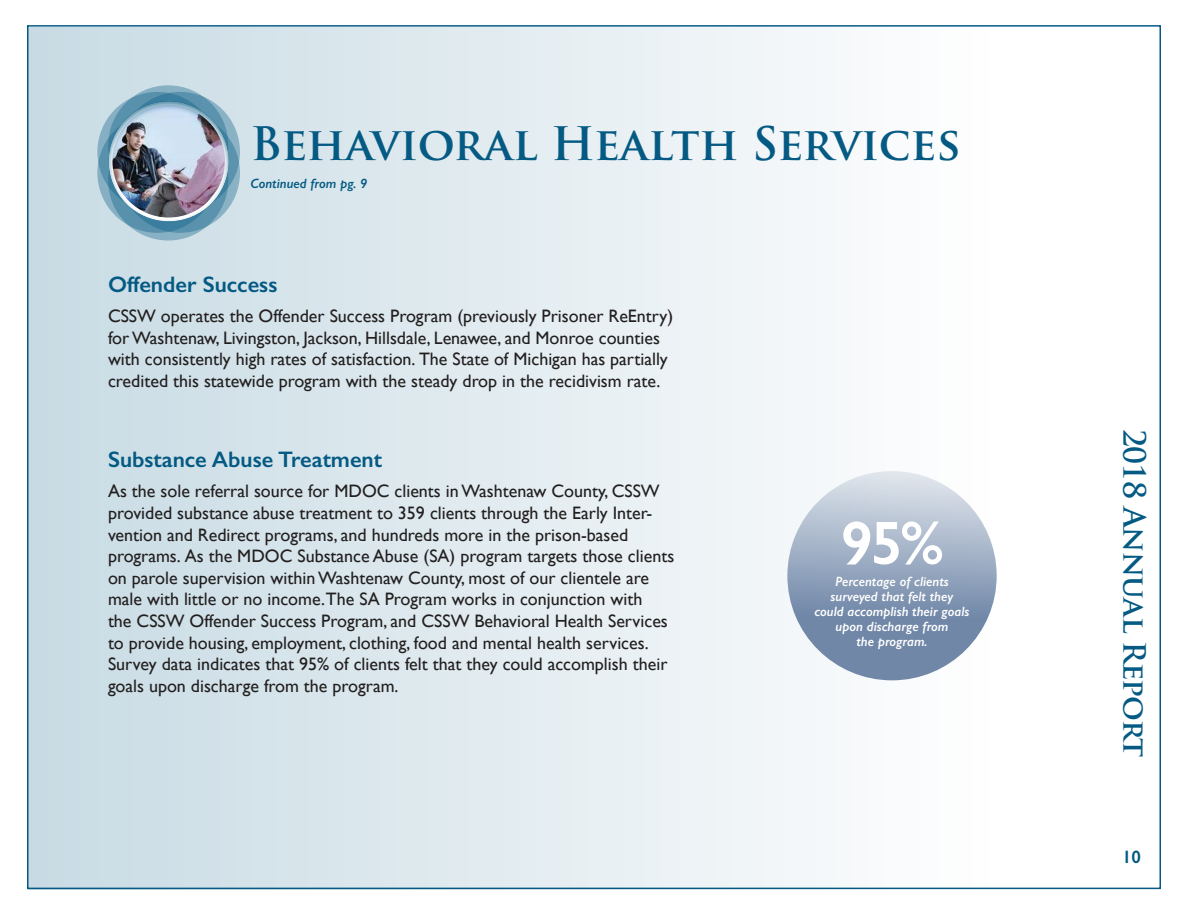
<style>
.page{position:relative;width:1188px;height:918px;background:#fff}
.page>*{position:absolute;margin:0;border:0;box-sizing:border-box;transform-origin:0 0}
.t1{font:600 61.5px "Gill Sans";color:#fff}
.t2{font:700 45px "Trajan Pro";letter-spacing:-.01em;color:#045a83}
.t3{font:700 30px "Trajan Pro";letter-spacing:-.02em;color:#045a83}
.t4{font:600 22.5px "Gill Sans";color:#045a83}
.t5{font:18px/21.6px "Gill Sans";color:#221f1f}
.t6{font:600 18px "Gill Sans";color:#045a83}
.t7{font:italic 600 13.5px/15px "Gill Sans";color:#fff;text-align:center}
.t8{font:italic 600 13.5px "Gill Sans";color:#045a83}
</style>
<div class="page">
<div style="left:28px;top:27px;width:1133px;height:862px;background:linear-gradient(to right,#c8dbe4,#fff)"></div>
<svg style="left:110px;top:87px;width:116px;height:117px"></svg>
<svg style="left:99px;top:115px;width:117px;height:116px"></svg>
<svg style="left:110px;top:122px;width:116px;height:117px"></svg>
<svg style="left:122px;top:115px;width:116px;height:116px"></svg>
<div style="left:120px;top:113px;width:120px;height:120px;border:4px solid #045a83;border-radius:50%"></div>
<img style="left:108px;top:100px;width:123px;height:122px">
<svg style="left:787px;top:471px;width:210px;height:209px;background:#96a7bf"></svg>
<h2 class="t2" style="left:251px;top:121px;width:712px">Behavioral Health Services</h2>
<p class="t8" style="left:251px;top:179px;width:118px">Continued from pg. 9</p>
<p class="t4" style="left:108px;top:276px;width:171px">Offender Success</p>
<p class="t5" style="left:108px;top:307px;width:567px">CSSW operates the Offender Success Program (previously Prisoner ReEntry) for Washtenaw, Livingston, Jackson, Hillsdale, Lenawee, and Monroe counties with consistently high rates of satisfaction. The State of Michigan has partially credited this statewide program with the steady drop in the recidivism rate.</p>
<p class="t4" style="left:108px;top:451px;width:276px">Substance Abuse Treatment</p>
<p class="t5" style="left:108px;top:482px;width:568px">As the sole referral source for MDOC clients in Washtenaw County, CSSW provided substance abuse treatment to 359 clients through the Early Inter&shy;vention and Redirect programs, and hundreds more in the prison-based programs. As the MDOC Substance Abuse (SA) program targets those clients on parole supervision within Washtenaw County, most of our clientele are male with little or no income.The SA Program works in conjunction with<br>the CSSW Offender Success Program, and CSSW Behavioral Health Services to provide housing, employment, clothing, food and mental health services.<br>Survey data indicates that 95% of clients felt that they could accomplish their goals upon discharge from the program.</p>
<h1 class="t1" style="left:840px;top:522px;width:105px">95%</h1>
<p class="t7" style="left:814px;top:576px;width:157px">Percentage of clients surveyed that felt they could accomplish their goals upon discharge from<br>the program.</p>
<h3 class="t3" style="left:1149px;top:429px;width:330px;rotate:90deg">2018 Annual Report</h3>
<p class="t6" style="left:1122px;top:851px;width:21px">10</p>
</div>
